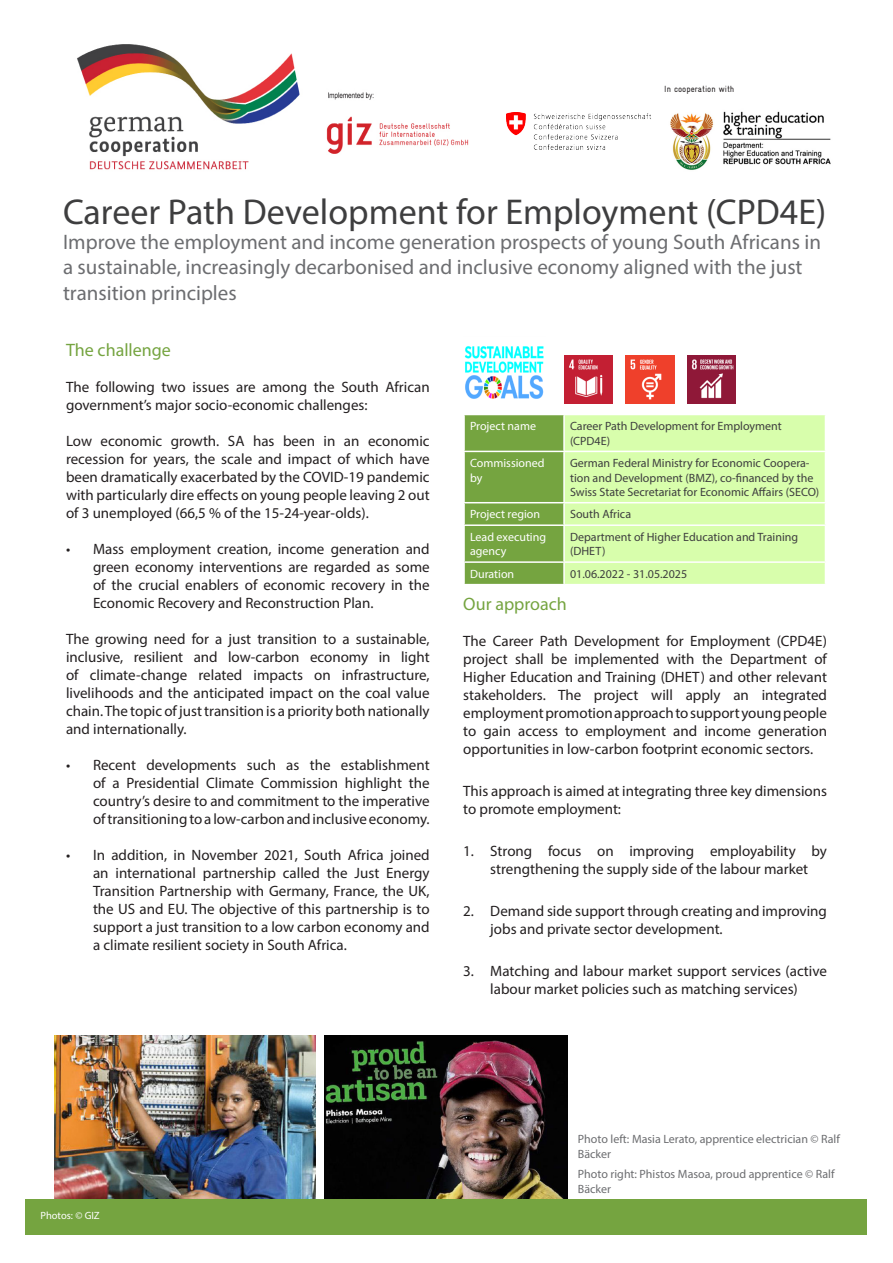
<style>
.page{position:relative;width:893px;height:1263px;background:#fff}
.page>*{position:absolute;margin:0;border:0;box-sizing:border-box;transform-origin:0 0}
.t1{font:36px "Myriad Pro";color:#3e3e3f}
.t2{font:21px/25.2px "Myriad Pro";color:#6c6d70}
.t3{font:18px "Myriad Pro";color:#75a440}
.t4{font:15px/18px "Myriad Pro";color:#231f20;text-align:justify}
.t5{font:12px/14.4px "Myriad Pro";color:#3e3e3f}
.t6{font:12px/14.4px "Myriad Pro";color:#6c6d70}
.t7{font:12px/14.4px "Myriad Pro";color:#fff}
.t8{font:10.5px "Myriad Pro";color:#fff}
.t9{font:condensed 9px "GIZ Gravur Pro";color:#231f20}
</style>
<div class="page">
<img style="left:324px;top:1036px;width:243px;height:163px">
<div style="left:26px;top:1199px;width:841px;height:35px;background:#75a440"></div>
<svg style="left:464px;top:415px;width:362px;height:169px;background:#c0e693"></svg>
<img style="left:464px;top:346px;width:80px;height:53px">
<img style="left:77px;top:44px;width:392px;height:126px">
<img style="left:670px;top:111px;width:161px;height:59px">
<img style="left:565px;top:356px;width:48px;height:48px">
<img style="left:626px;top:356px;width:48px;height:48px">
<img style="left:54px;top:1036px;width:261px;height:163px">
<img style="left:506px;top:112px;width:145px;height:37px">
<img style="left:687px;top:356px;width:48px;height:48px">
<p class="t9" style="left:664px;top:84px;width:72px">In cooperation with</p>
<p class="t1" style="left:63px;top:190px;width:765px">Career Path Development for Employment (CPD4E)</p>
<p class="t2" style="left:63px;top:229px;width:759px">Improve the employment and income generation prospects of young South Africans in a sustainable, increasingly decarbonised and inclusive economy aligned with the just transition principles</p>
<p class="t3" style="left:66px;top:339px;width:106px">The challenge</p>
<p class="t4" style="left:66px;top:378px;width:365px">The following two issues are among the South African government’s major socio-economic challenges:</p>
<p class="t4" style="left:66px;top:432px;width:365px">Low economic growth. SA has been in an economic recession for years, the scale and impact of which have been dramatically exacerbated by the COVID-19 pandemic with particularly dire effects on young people leaving 2 out of 3 unemployed (66,5 % of the 15-24-year-olds).</p>
<p class="t4" style="left:93px;top:540px;width:338px;text-indent:-27px">• Mass employment creation, income generation and green economy interventions are regarded as some of the crucial enablers of economic recovery in the Economic Recovery and Reconstruction Plan.</p>
<p class="t4" style="left:66px;top:630px;width:365px">The growing need for a just transition to a sustainable, inclusive, resilient and low-carbon economy in light of climate-change related impacts on infrastructure, livelihoods and the anticipated impact on the coal value chain. The topic of just transition is a priority both nationally and internationally.</p>
<p class="t4" style="left:93px;top:756px;width:338px;text-indent:-27px">• Recent developments such as the establishment of a Presidential Climate Commission highlight the country’s desire to and commitment to the imperative of transitioning to a low-carbon and inclusive economy.</p>
<p class="t4" style="left:93px;top:846px;width:338px;text-indent:-27px">• In addition, in November 2021, South Africa joined an international partnership called the Just Energy Transition Partnership with Germany, France, the UK, the US and EU. The objective of this partnership is to support a just transition to a low carbon economy and a climate resilient society in South Africa.</p>
<p class="t7" style="left:470px;top:419px;width:68px">Project name</p>
<p class="t5" style="left:570px;top:419px;width:213px">Career Path Development for Employment (CPD4E)</p>
<p class="t7" style="left:470px;top:456px;width:76px">Commissioned by</p>
<p class="t5" style="left:570px;top:456px;width:251px">German Federal Ministry for Economic Coopera&shy;tion and Development (BMZ), co-financed by the<br>Swiss State Secretariat for Economic Affairs (SECO)</p>
<p class="t7" style="left:470px;top:507px;width:72px">Project region</p>
<p class="t5" style="left:570px;top:507px;width:63px">South Africa</p>
<p class="t7" style="left:470px;top:529px;width:78px">Lead executing agency</p>
<p class="t5" style="left:570px;top:529px;width:230px">Department of Higher Education and Training (DHET)</p>
<p class="t7" style="left:470px;top:566px;width:46px">Duration</p>
<p class="t5" style="left:570px;top:566px;width:119px">01.06.2022 - 31.05.2025</p>
<p class="t3" style="left:463px;top:592px;width:105px">Our approach</p>
<p class="t4" style="left:463px;top:631px;width:365px">The Career Path Development for Employment (CPD4E) project shall be implemented with the Department of Higher Education and Training (DHET) and other relevant stakeholders. The project will apply an integrated employment promotion approach to support young people to gain access to employment and income generation opportunities in low-carbon footprint economic sectors.</p>
<p class="t4" style="left:463px;top:781px;width:365px">This approach is aimed at integrating three key dimensions to promote employment:</p>
<p class="t4" style="left:463px;top:841px;width:365px;text-align:center">1. Strong focus on improving employability by strengthening the supply side of the labour market</p>
<p class="t4" style="left:490px;top:901px;width:338px;text-indent:-27px">2. Demand side support through creating and improving jobs and private sector development.</p>
<p class="t4" style="left:463px;top:961px;width:365px;text-align:center">3. Matching and labour market support services (active labour market policies such as matching services)</p>
<p class="t8" style="left:40px;top:1209px;width:61px">Photos: © GIZ</p>
<p class="t6" style="left:578px;top:1132px;width:264px">Photo left: Masia Lerato, apprentice electrician © Ralf<br>Bäcker</p>
<p class="t6" style="left:578px;top:1167px;width:258px">Photo right: Phistos Masoa, proud apprentice © Ralf<br>Bäcker</p>
</div>
